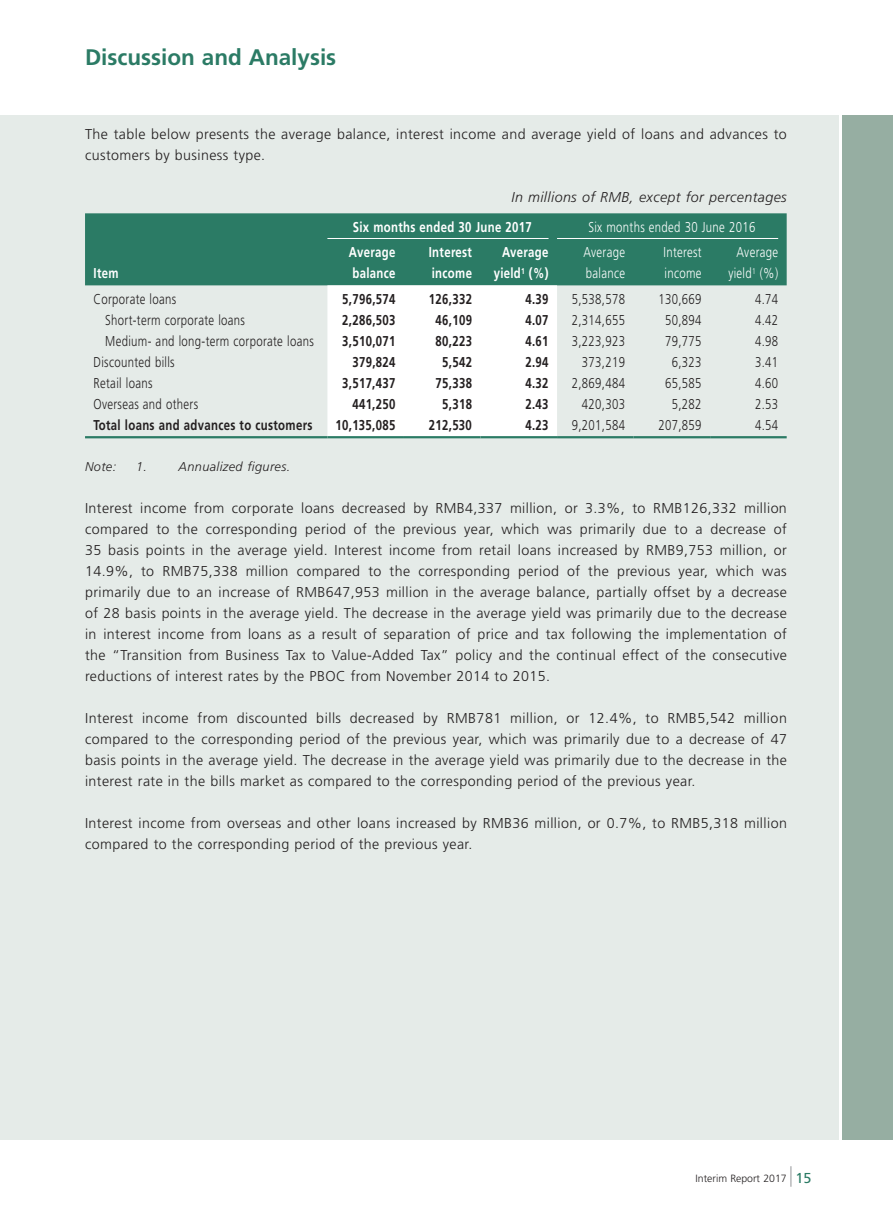
<style>
.page{position:relative;width:893px;height:1212px;background:#fff}
.page>*{position:absolute;margin:0;border:0;box-sizing:border-box;transform-origin:0 0}
.t1{font:700 22.5px "Frutiger LT Std";color:#2b7b65}
.t2{font:300 14.25px/21px "Frutiger LT Std";letter-spacing:.03em;color:#231f20}
.t3{font:300 14.25px "Frutiger LT Std";letter-spacing:.03em;color:#231f20;scale:.8 1}
.t4{font:700 14.25px "Frutiger LT Std";letter-spacing:.03em;color:#231f20;scale:.8 1}
.t5{font:700 14.25px/21px "Frutiger LT Std";letter-spacing:.03em;color:#fff;scale:.8 1}
.t6{font:300 14.25px/21px "Frutiger LT Std";letter-spacing:.03em;color:#fff;scale:.8 1}
.t7{font:italic 300 14.25px "Frutiger LT Std";letter-spacing:.03em;color:#231f20}
.t8{font:italic 300 12.75px "Frutiger LT Std";letter-spacing:.03em;color:#231f20}
.t9{font:300 10.5px "Frutiger LT Std";color:#231f20}
.s1{font-weight:400;font-size:14.4px;color:#2b7b65}
</style>
<div class="page">
<svg style="left:791px;top:1166px;width:1px;height:21px"></svg>
<div style="left:0;top:115px;width:838px;height:1025px;background:#e5ebe8"></div>
<div style="left:843px;top:115px;width:50px;height:1025px;background:#96aea2"></div>
<div style="left:85px;top:213px;width:702px;height:72px;background:#2b7b65"></div>
<div style="left:327px;top:285px;width:230px;height:151px;background:#fff"></div>
<hr style="left:327px;top:238px;width:222px;height:1px;background:#fff">
<hr style="left:557px;top:238px;width:221px;height:1px;background:#fff">
<hr style="left:85px;top:436px;width:242px;height:2px;background:#2b7b65">
<hr style="left:327px;top:436px;width:77px;height:2px;background:#2b7b65">
<hr style="left:404px;top:436px;width:76px;height:2px;background:#2b7b65">
<hr style="left:480px;top:436px;width:77px;height:2px;background:#2b7b65">
<hr style="left:557px;top:436px;width:77px;height:2px;background:#2b7b65">
<hr style="left:634px;top:436px;width:76px;height:2px;background:#2b7b65">
<hr style="left:710px;top:436px;width:77px;height:2px;background:#2b7b65">
<h1 class="t1" style="left:85px;top:44px;width:253px">Discussion and Analysis</h1>
<p class="t2" style="left:85px;top:124px;width:703px">The table below presents the average balance, interest income and average yield of loans and advances to customers by business type.</p>
<p class="t7" style="left:511px;top:189px;width:277px">In millions of RMB, except for percentages</p>
<p class="t5" style="left:353px;top:217px;width:225px">Six months ended 30 June 2017</p>
<p class="t6" style="left:588px;top:217px;width:210px">Six months ended 30 June 2016</p>
<p class="t5" style="left:94px;top:263px;width:33px">Item</p>
<p class="t5" style="left:349px;top:242px;width:60px">Average balance</p>
<p class="t5" style="left:429px;top:242px;width:56px">Interest income</p>
<p class="t5" style="left:494px;top:242px;width:70px;text-align:center">Average yield<sup>1</sup> (%)</p>
<p class="t6" style="left:583px;top:242px;width:54px">Average balance</p>
<p class="t6" style="left:663px;top:242px;width:49px">Interest income</p>
<p class="t6" style="left:728px;top:242px;width:64px;text-align:center">Average yield<sup>1</sup> (%)</p>
<p class="t3" style="left:94px;top:291px;width:105px">Corporate loans</p>
<p class="t4" style="left:342px;top:291px;width:68px">5,796,574</p>
<p class="t4" style="left:429px;top:291px;width:55px">126,332</p>
<p class="t4" style="left:525px;top:291px;width:30px">4.39</p>
<p class="t3" style="left:572px;top:291px;width:68px">5,538,578</p>
<p class="t3" style="left:658px;top:291px;width:55px">130,669</p>
<p class="t3" style="left:755px;top:291px;width:30px">4.74</p>
<p class="t3" style="left:105px;top:312px;width:176px">Short-term corporate loans</p>
<p class="t4" style="left:342px;top:312px;width:68px">2,286,503</p>
<p class="t4" style="left:436px;top:312px;width:47px">46,109</p>
<p class="t4" style="left:525px;top:312px;width:30px">4.07</p>
<p class="t3" style="left:572px;top:312px;width:68px">2,314,655</p>
<p class="t3" style="left:665px;top:312px;width:47px">50,894</p>
<p class="t3" style="left:755px;top:312px;width:30px">4.42</p>
<p class="t3" style="left:105px;top:333px;width:262px">Medium- and long-term corporate loans</p>
<p class="t4" style="left:342px;top:333px;width:68px">3,510,071</p>
<p class="t4" style="left:436px;top:333px;width:47px">80,223</p>
<p class="t4" style="left:525px;top:333px;width:30px">4.61</p>
<p class="t3" style="left:572px;top:333px;width:68px">3,223,923</p>
<p class="t3" style="left:665px;top:333px;width:47px">79,775</p>
<p class="t3" style="left:755px;top:333px;width:30px">4.98</p>
<p class="t3" style="left:94px;top:354px;width:103px">Discounted bills</p>
<p class="t4" style="left:352px;top:354px;width:55px">379,824</p>
<p class="t4" style="left:442px;top:354px;width:39px">5,542</p>
<p class="t4" style="left:525px;top:354px;width:30px">2.94</p>
<p class="t3" style="left:582px;top:354px;width:55px">373,219</p>
<p class="t3" style="left:672px;top:354px;width:39px">6,323</p>
<p class="t3" style="left:755px;top:354px;width:30px">3.41</p>
<p class="t3" style="left:94px;top:375px;width:75px">Retail loans</p>
<p class="t4" style="left:342px;top:375px;width:68px">3,517,437</p>
<p class="t4" style="left:436px;top:375px;width:47px">75,338</p>
<p class="t4" style="left:525px;top:375px;width:30px">4.32</p>
<p class="t3" style="left:572px;top:375px;width:68px">2,869,484</p>
<p class="t3" style="left:665px;top:375px;width:47px">65,585</p>
<p class="t3" style="left:755px;top:375px;width:30px">4.60</p>
<p class="t3" style="left:94px;top:396px;width:132px">Overseas and others</p>
<p class="t4" style="left:352px;top:396px;width:55px">441,250</p>
<p class="t4" style="left:442px;top:396px;width:39px">5,318</p>
<p class="t4" style="left:525px;top:396px;width:30px">2.43</p>
<p class="t3" style="left:582px;top:396px;width:55px">420,303</p>
<p class="t3" style="left:672px;top:396px;width:39px">5,282</p>
<p class="t3" style="left:755px;top:396px;width:30px">2.53</p>
<p class="t4" style="left:94px;top:417px;width:275px">Total loans and advances to customers</p>
<p class="t4" style="left:336px;top:417px;width:76px">10,135,085</p>
<p class="t4" style="left:429px;top:417px;width:55px">212,530</p>
<p class="t4" style="left:525px;top:417px;width:30px">4.23</p>
<p class="t3" style="left:572px;top:417px;width:68px">9,201,584</p>
<p class="t3" style="left:658px;top:417px;width:55px">207,859</p>
<p class="t3" style="left:755px;top:417px;width:30px">4.54</p>
<p class="t8" style="left:85px;top:459px;width:33px">Note:</p>
<p class="t8" style="left:136px;top:459px;width:12px">1.</p>
<p class="t8" style="left:179px;top:459px;width:113px">Annualized figures.</p>
<p class="t2" style="left:85px;top:498px;width:703px;text-align:justify">Interest income from corporate loans decreased by RMB4,337 million, or 3.3%, to RMB126,332 million compared to the corresponding period of the previous year, which was primarily due to a decrease of 35 basis points in the average yield. Interest income from retail loans increased by RMB9,753 million, or 14.9%, to RMB75,338 million compared to the corresponding period of the previous year, which was primarily due to an increase of RMB647,953 million in the average balance, partially offset by a decrease of 28 basis points in the average yield. The decrease in the average yield was primarily due to the decrease in interest income from loans as a result of separation of price and tax following the implementation of the “Transition from Business Tax to Value-Added Tax” policy and the continual effect of the consecutive reductions of interest rates by the PBOC from November 2014 to 2015.</p>
<p class="t2" style="left:85px;top:708px;width:703px;text-align:justify">Interest income from discounted bills decreased by RMB781 million, or 12.4%, to RMB5,542 million compared to the corresponding period of the previous year, which was primarily due to a decrease of 47 basis points in the average yield. The decrease in the average yield was primarily due to the decrease in the interest rate in the bills market as compared to the corresponding period of the previous year.</p>
<p class="t2" style="left:85px;top:813px;width:703px">Interest income from overseas and other loans increased by RMB36 million, or 0.7%, to RMB5,318 million compared to the corresponding period of the previous year.</p>
<p class="t9" style="left:696px;top:1172px;width:117px">Interim Report 2017 <span class="s1">15</span></p>
</div>
